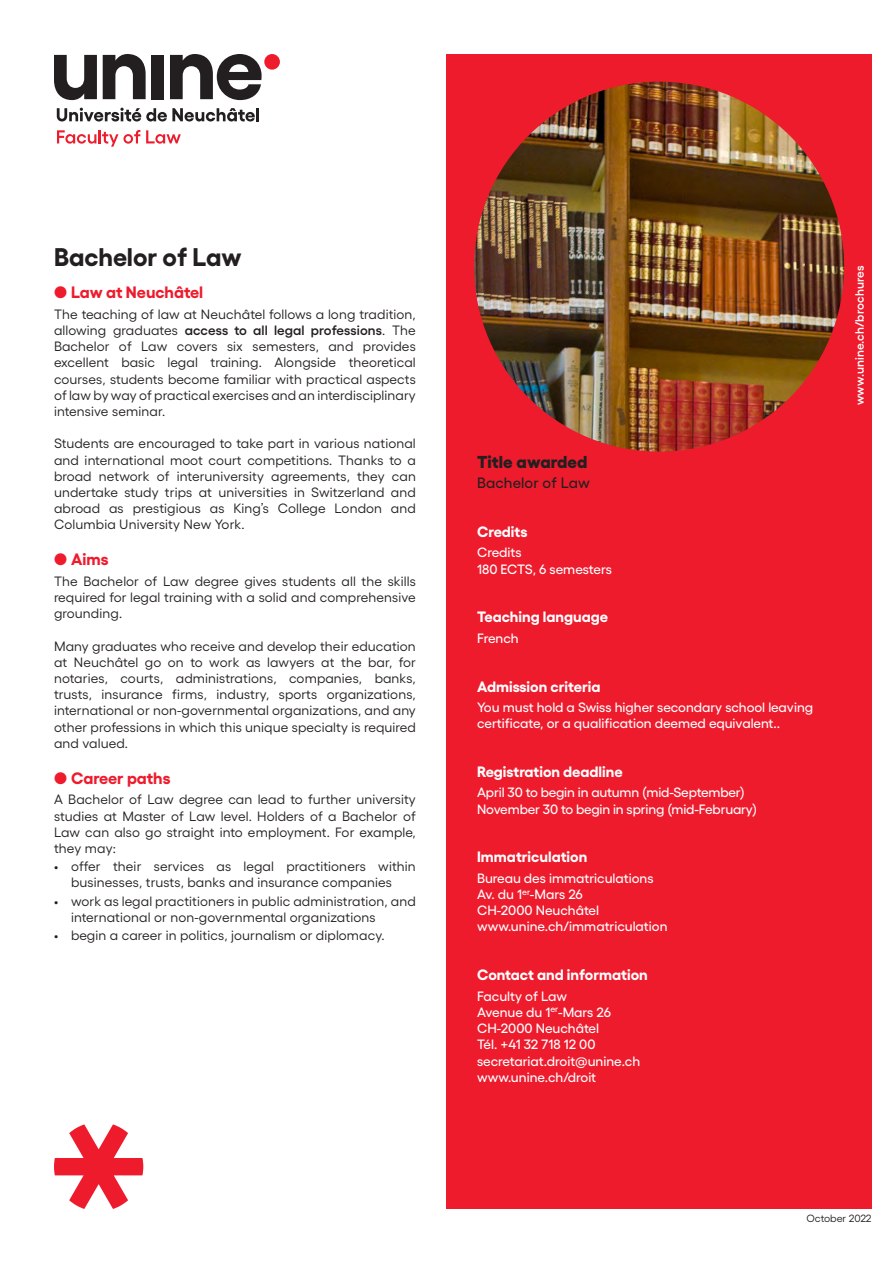
<style>
.page{position:relative;width:893px;height:1263px;background:#fff}
.page>*{position:absolute;margin:0;border:0;box-sizing:border-box;transform-origin:0 0}
.t1{font:700 25.5px "Gellix";color:#231f20}
.t2{font:800 17.25px "Gellix";letter-spacing:.005em;color:#231f20}
.t3{font:700 16.5px "Gellix";color:#ee1b2d}
.t4{font:700 15px "Gellix";color:#fff}
.t5{font:500 15px "Gellix";letter-spacing:.01em;color:#231f20}
.t6{font:13.5px/16.2px "Gellix";letter-spacing:.01em;color:#231f20;text-align:justify}
.t7{font:500 13.5px/16.2px "Gellix";color:#fff}
.t8{font:600 12px "Gellix";letter-spacing:.01em;color:#fff}
.t9{font:10.5px "Gellix";letter-spacing:-.015em;color:#231f20}
.s1{font-weight:600}
</style>
<div class="page">
<div style="left:446px;top:54px;width:426px;height:1155px;background:#ee1b2d"></div>
<img style="left:474px;top:82px;width:370px;height:370px;border-radius:185px">
<svg style="left:54px;top:1124px;width:89px;height:85px"></svg>
<svg style="left:57px;top:108px;width:202px;height:13px"></svg>
<svg style="left:57px;top:130px;width:83px;height:17px"></svg>
<svg style="left:146px;top:130px;width:35px;height:14px"></svg>
<div style="left:264px;top:54px;width:16px;height:16px;background:#ee1b2d;border-radius:50%"></div>
<svg style="left:54px;top:55px;width:43px;height:45px"></svg>
<svg style="left:103px;top:54px;width:43px;height:45px"></svg>
<div style="left:151px;top:55px;width:13px;height:44px;background:#231f20"></div>
<svg style="left:170px;top:54px;width:92px;height:46px"></svg>
<h1 class="t1" style="left:54px;top:236px;width:189px">Bachelor of Law</h1>
<p class="t3" style="left:54px;top:279px;width:151px">● Law at Neuchâtel</p>
<p class="t6" style="left:54px;top:305px;width:363px">The teaching of law at Neuchâtel follows a long tradition, allowing graduates <span class="s1">access to all legal professions</span>. The Bachelor of Law covers six semesters, and provides excellent basic legal training. Alongside theoretical courses, students become familiar with practical aspects of law by way of practical exercises and an interdisciplinary intensive seminar.</p>
<p class="t6" style="left:54px;top:434px;width:363px">Students are encouraged to take part in various national and international moot court competitions. Thanks to a broad network of interuniversity agreements, they can undertake study trips at universities in Switzerland and abroad as prestigious as King’s College London and Columbia University New York.</p>
<p class="t3" style="left:54px;top:546px;width:56px">● Aims</p>
<p class="t6" style="left:54px;top:572px;width:363px">The Bachelor of Law degree gives students all the skills required for legal training with a solid and comprehensive grounding.</p>
<p class="t6" style="left:54px;top:636px;width:363px">Many graduates who receive and develop their education at Neuchâtel go on to work as lawyers at the bar, for notaries, courts, administrations, companies, banks, trusts, insurance firms, industry, sports organizations, international or non-governmental organizations, and any other professions in which this unique specialty is required and valued.</p>
<p class="t3" style="left:54px;top:765px;width:118px">● Career paths</p>
<p class="t6" style="left:54px;top:790px;width:363px">A Bachelor of Law degree can lead to further university studies at Master of Law level. Holders of a Bachelor of Law can also go straight into employment. For example, they may:</p>
<p class="t6" style="left:54px;top:857px;width:363px;text-align:center">• offer their services as legal practitioners within businesses, trusts, banks and insurance companies</p>
<p class="t6" style="left:71px;top:891px;width:346px;text-indent:-17px">• work as legal practitioners in public administration, and international or non-governmental organizations</p>
<p class="t6" style="left:54px;top:926px;width:332px">• begin a career in politics, journalism or diplomacy.</p>
<p class="t2" style="left:477px;top:448px;width:112px">Title awarded</p>
<p class="t5" style="left:477px;top:471px;width:114px">Bachelor of Law</p>
<p class="t4" style="left:477px;top:520px;width:52px">Credits</p>
<p class="t7" style="left:477px;top:543px;width:136px">Credits<br>180 ECTS, 6 semesters</p>
<p class="t4" style="left:477px;top:605px;width:133px">Teaching language</p>
<p class="t7" style="left:477px;top:628px;width:43px">French</p>
<p class="t4" style="left:477px;top:674px;width:125px">Admission criteria</p>
<p class="t7" style="left:477px;top:698px;width:338px">You must hold a Swiss higher secondary school leaving certificate, or a qualification deemed equivalent..</p>
<p class="t4" style="left:477px;top:760px;width:147px">Registration deadline</p>
<p class="t7" style="left:477px;top:783px;width:282px">April 30 to begin in autumn (mid-September)<br>November 30 to begin in spring (mid-February)</p>
<p class="t4" style="left:477px;top:845px;width:112px">Immatriculation</p>
<p class="t7" style="left:477px;top:869px;width:192px">Bureau des immatriculations<br>Av. du 1<sup>er</sup>-Mars 26<br>CH-2000 Neuchâtel www.unine.ch/immatriculation</p>
<p class="t4" style="left:477px;top:963px;width:172px">Contact and information</p>
<p class="t7" style="left:477px;top:986px;width:165px">Faculty of Law<br>Avenue du 1<sup>er</sup>-Mars 26<br>CH-2000 Neuchâtel<br>Tél. +41 32 718 12 00 secretariat.droit@unine.ch www.unine.ch/droit</p>
<p class="t8" style="left:850px;top:405px;width:141px;rotate:-90deg">www.unine.ch/brochures</p>
<p class="t9" style="left:807px;top:1210px;width:67px">October 2022</p>
</div>
